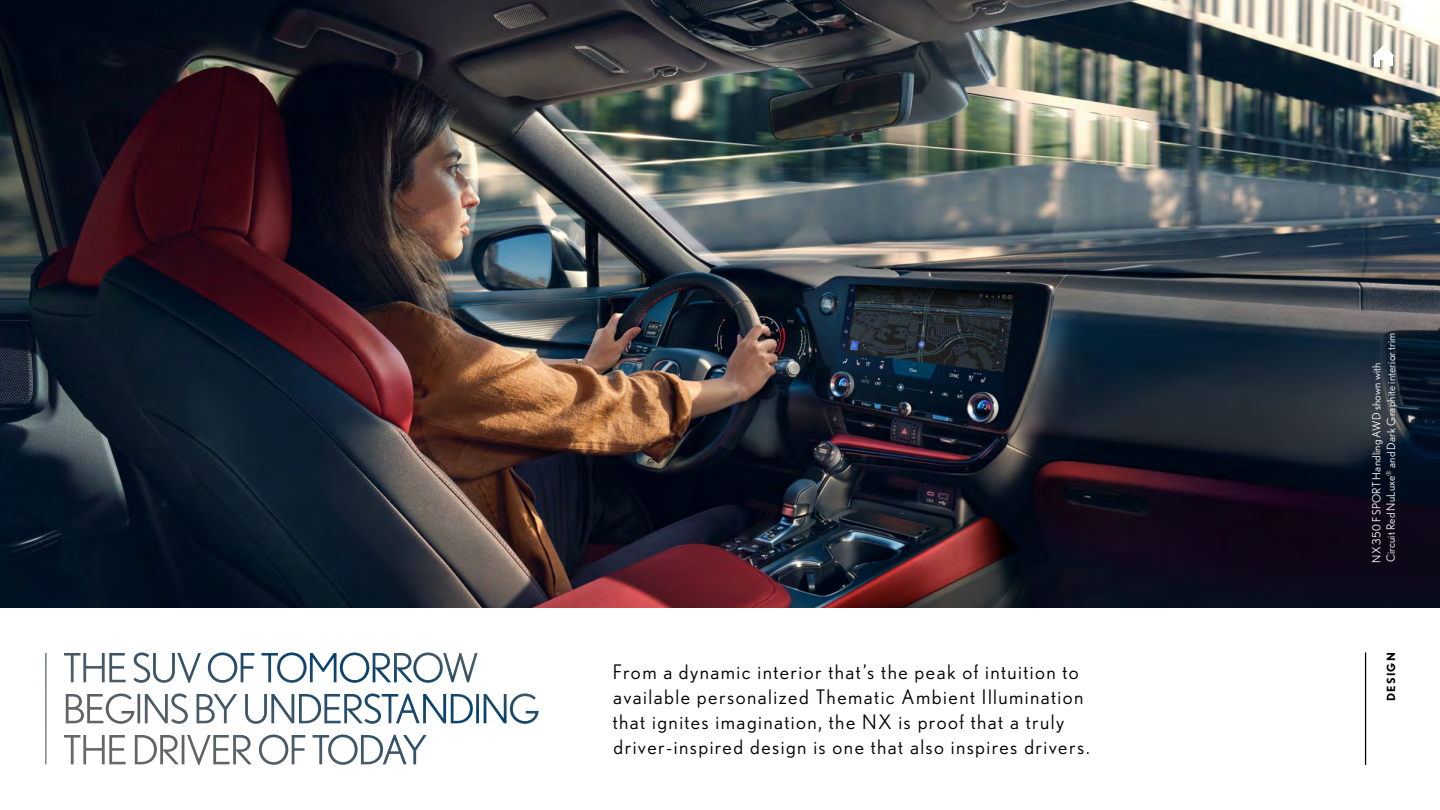
<style>
.page{position:relative;width:1440px;height:810px;background:#fff}
.page>*{position:absolute;margin:0;border:0;box-sizing:border-box;transform-origin:0 0}
.Body_copy{font:20px/25px "Nobel";letter-spacing:.075em;color:#000}
.Captions{font:11.25px/14.6px "Nobel";letter-spacing:.015em;color:#fff}
.Category_tab{font:700 11.25px "Nobel";letter-spacing:.11em;color:#000}
</style>
<div class="page">
<img style="left:0;top:0;width:1440px;height:608px">
<hr style="left:1365px;top:652px;width:1px;height:113px;background:#000">
<svg style="left:45px;top:652px;width:494px;height:112px"></svg>
<svg style="left:1372px;top:45px;width:23px;height:11px"></svg>
<div style="left:1374px;top:55px;width:6px;height:11px;background:#fff"></div>
<div style="left:1387px;top:55px;width:6px;height:11px;background:#fff"></div>
<div style="left:1379px;top:54px;width:11px;height:6px;background:#fff"></div>
<p class="Body_copy" style="left:613px;top:659px;width:478px">From a dynamic interior that’s the peak of intuition to available personalized Thematic Ambient Illumination that ignites imagination, the NX is proof that a truly driver-inspired design is one that also inspires drivers.</p>
<p class="Captions" style="left:1369px;top:562px;width:231px;rotate:-90deg">NX 350 F SPORT Handling AWD shown with<br>Circuit Red NuLuxe<sup>®</sup> and Dark Graphite interior trim</p>
<p class="Category_tab" style="left:1384px;top:701px;width:50px;rotate:-90deg">DESIGN</p>
</div>
